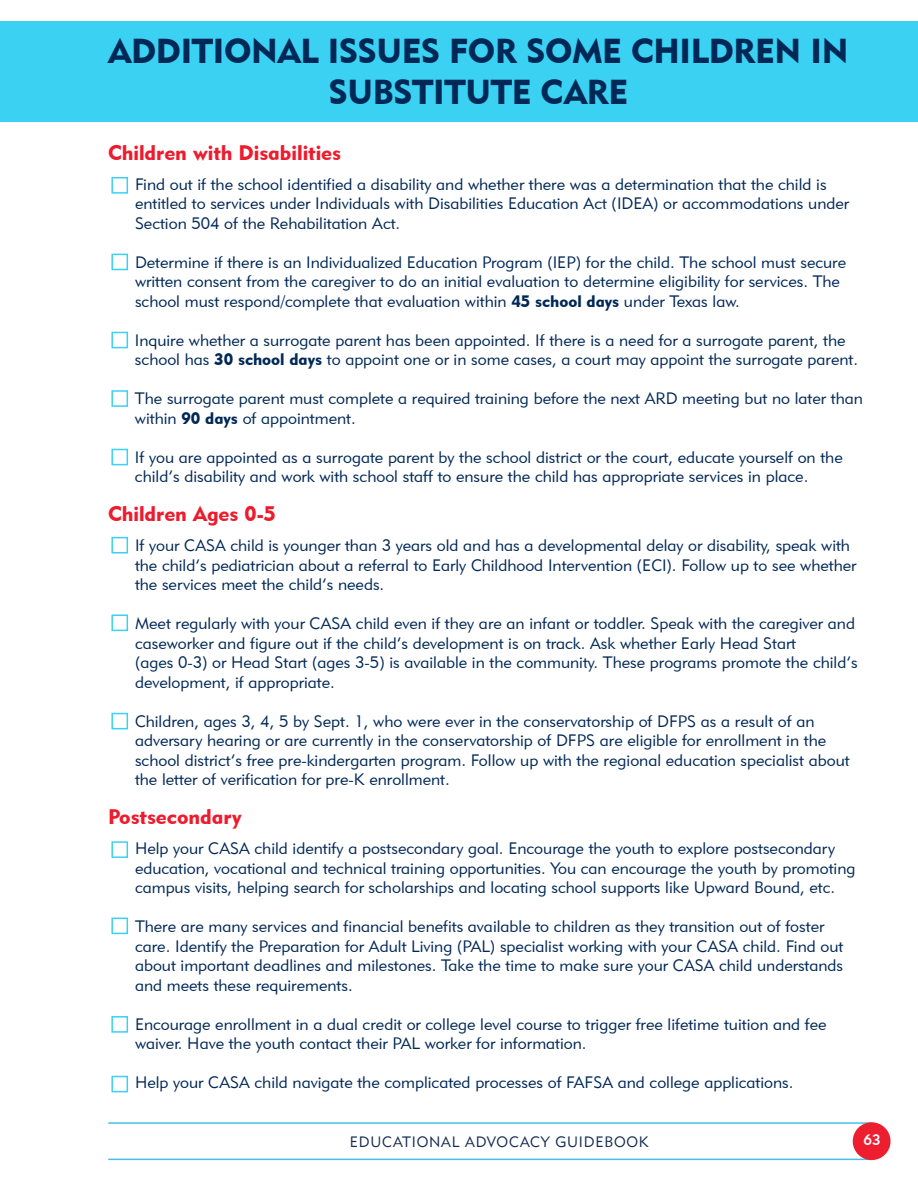
<style>
.page{position:relative;width:918px;height:1188px;background:#fff}
.page>*{position:absolute;margin:0;border:0;box-sizing:border-box;transform-origin:0 0}
.t1{font:34.5px/41.4px "Geometric 415 BT Black A";letter-spacing:-.01em;color:#002856;text-align:center}
.t2{font:21px "Geometric 415 BT Black A";color:#ed1b2d}
.t3{font:16.5px/19.5px "Geometric 415 BT Lite A";color:#002856}
.t4{font:15px "Geometric 415 BT Lite A";letter-spacing:.05em;color:#162b53}
.t5{font:15px "Geometric 415 BT Medium A";color:#fff}
.s1{font-family:"Geometric 415 BT Black A"}
</style>
<div class="page">
<hr style="left:109px;top:1122px;width:763px;height:2px;background:#4ac1e0">
<hr style="left:109px;top:1159px;width:763px;height:1px;background:#4ac1e0">
<div style="left:853px;top:1122px;width:38px;height:38px;background:#ed1e2f;border-radius:50%"></div>
<div style="left:111px;top:177px;width:17px;height:17px;border:2px solid #3bd1f2"></div>
<div style="left:111px;top:254px;width:17px;height:16px;border:2px solid #3bd1f2"></div>
<div style="left:111px;top:332px;width:17px;height:16px;border:2px solid #3bd1f2"></div>
<div style="left:111px;top:390px;width:17px;height:17px;border:2px solid #3bd1f2"></div>
<div style="left:111px;top:449px;width:17px;height:16px;border:2px solid #3bd1f2"></div>
<div style="left:111px;top:537px;width:17px;height:16px;border:2px solid #3bd1f2"></div>
<div style="left:111px;top:615px;width:17px;height:16px;border:2px solid #3bd1f2"></div>
<div style="left:111px;top:713px;width:17px;height:16px;border:2px solid #3bd1f2"></div>
<div style="left:111px;top:841px;width:17px;height:17px;border:2px solid #3bd1f2"></div>
<div style="left:111px;top:918px;width:17px;height:16px;border:2px solid #3bd1f2"></div>
<div style="left:111px;top:1016px;width:17px;height:17px;border:2px solid #3bd1f2"></div>
<div style="left:111px;top:1076px;width:17px;height:16px;border:2px solid #3bd1f2"></div>
<div style="left:0;top:21px;width:918px;height:100px;background:#3bd1f2"></div>
<h1 class="t1" style="left:108px;top:33px;width:742px">ADDITIONAL ISSUES FOR SOME CHILDREN IN<br>SUBSTITUTE CARE</h1>
<p class="t2" style="left:108px;top:145px;width:235px">Children with Disabilities</p>
<p class="t3" style="left:135px;top:174px;width:716px">Find out if the school identified a disability and whether there was a determination that the child is entitled to services under Individuals with Disabilities Education Act (IDEA) or accommodations under<br>Section 504 of the Rehabilitation Act.</p>
<p class="t3" style="left:135px;top:253px;width:713px">Determine if there is an Individualized Education Program (IEP) for the child. The school must secure written consent from the caregiver to do an initial evaluation to determine eligibility for services. The school must respond/complete that evaluation within <span class="s1">45 school days</span> under Texas law.</p>
<p class="t3" style="left:135px;top:331px;width:725px">Inquire whether a surrogate parent has been appointed. If there is a need for a surrogate parent, the school has <span class="s1">30 school days</span> to appoint one or in some cases, a court may appoint the surrogate parent.</p>
<p class="t3" style="left:135px;top:390px;width:729px">The surrogate parent must complete a required training before the next ARD meeting but no later than within <span class="s1">90 days</span> of appointment.</p>
<p class="t3" style="left:135px;top:448px;width:709px">If you are appointed as a surrogate parent by the school district or the court, educate yourself on the child’s disability and work with school staff to ensure the child has appropriate services in place.</p>
<p class="t2" style="left:108px;top:506px;width:170px">Children Ages 0-5</p>
<p class="t3" style="left:135px;top:537px;width:723px">If your CASA child is younger than 3 years old and has a developmental delay or disability, speak with the child’s pediatrician about a referral to Early Childhood Intervention (ECI). Follow up to see whether the services meet the child’s needs.</p>
<p class="t3" style="left:135px;top:615px;width:724px">Meet regularly with your CASA child even if they are an infant or toddler. Speak with the caregiver and caseworker and figure out if the child’s development is on track. Ask whether Early Head Start<br>(ages 0-3) or Head Start (ages 3-5) is available in the community. These programs promote the child’s development, if appropriate.</p>
<p class="t3" style="left:135px;top:712px;width:716px">Children, ages 3, 4, 5 by Sept. 1, who were ever in the conservatorship of DFPS as a result of an adversary hearing or are currently in the conservatorship of DFPS are eligible for enrollment in the school district’s free pre-kindergarten program. Follow up with the regional education specialist about the letter of verification for pre-K enrollment.</p>
<p class="t2" style="left:108px;top:809px;width:135px">Postsecondary</p>
<p class="t3" style="left:135px;top:840px;width:722px">Help your CASA child identify a postsecondary goal. Encourage the youth to explore postsecondary education, vocational and technical training opportunities. You can encourage the youth by promoting campus visits, helping search for scholarships and locating school supports like Upward Bound, etc.</p>
<p class="t3" style="left:135px;top:917px;width:710px">There are many services and financial benefits available to children as they transition out of foster care. Identify the Preparation for Adult Living (PAL) specialist working with your CASA child. Find out about important deadlines and milestones. Take the time to make sure your CASA child understands and meets these requirements.</p>
<p class="t3" style="left:135px;top:1015px;width:693px">Encourage enrollment in a dual credit or college level course to trigger free lifetime tuition and fee waiver. Have the youth contact their PAL worker for information.</p>
<p class="t3" style="left:135px;top:1074px;width:660px">Help your CASA child navigate the complicated processes of FAFSA and college applications.</p>
<p class="t4" style="left:350px;top:1135px;width:300px">EDUCATIONAL ADVOCACY GUIDEBOOK</p>
<p class="t5" style="left:864px;top:1134px;width:19px">63</p>
</div>
